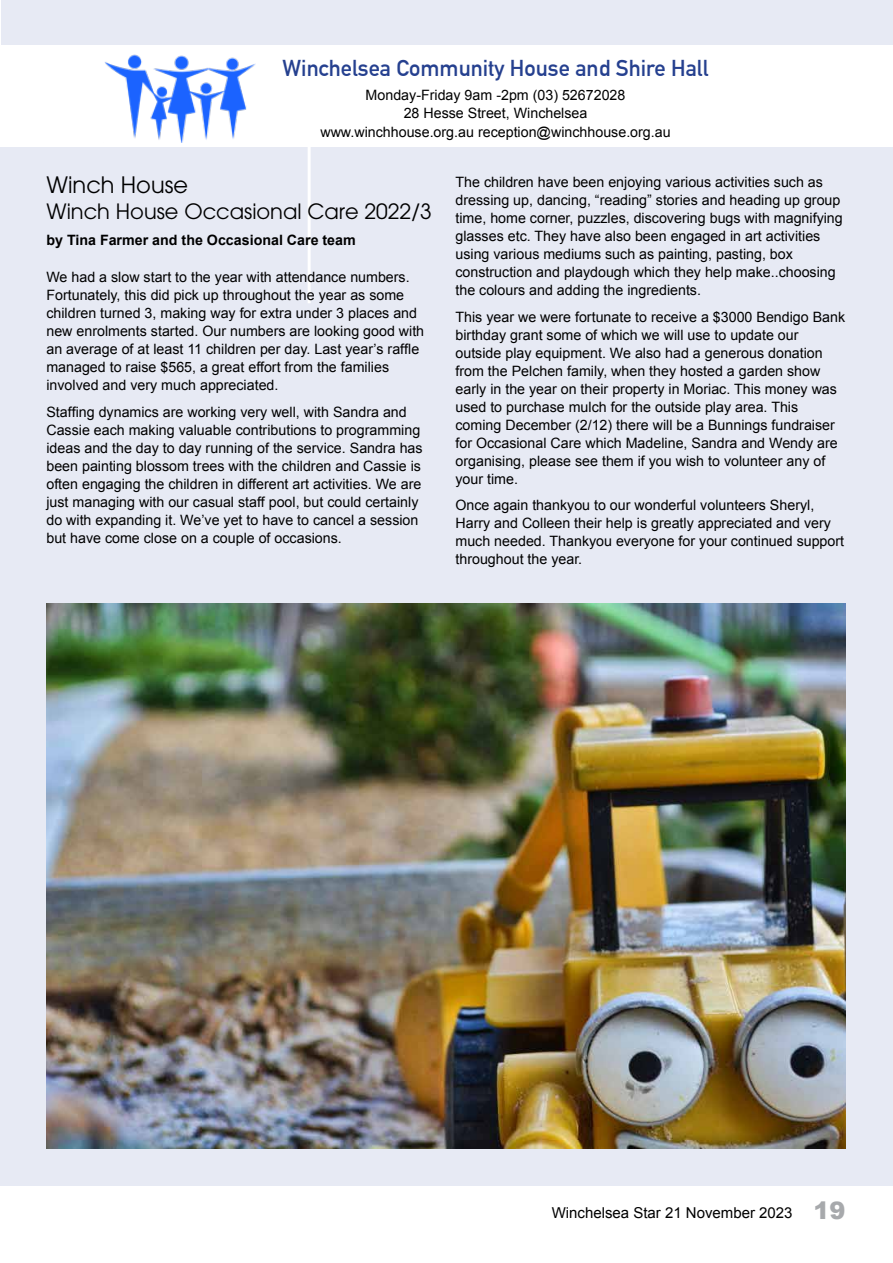
<style>
.page{position:relative;width:893px;height:1263px;background:#fff}
.page>*{position:absolute;margin:0;border:0;box-sizing:border-box;transform-origin:0 0}
.t1{font:700 22.5px "DIN Alternate";color:#25408f}
.t2{font:22.5px "ITC Avant Garde Pro";color:#000}
.t3{font:21px "ITC Avant Garde Pro";color:#000}
.t4{font:15px "Arial";color:#000}
.t5{font:14.25px/18px "Arial";color:#000}
.t6{font:700 14.25px "Arial";color:#000}
.s1{font-weight:900;font-size:24px;color:#a7a9ac}
</style>
<div class="page">
<div style="left:0;top:147px;width:893px;height:1039px;background:#e7eaf4"></div>
<hr style="left:308px;top:97px;width:3px;height:206px;background:#fff">
<div style="left:2px;top:0;width:891px;height:45px;background:#e7eaf4"></div>
<img style="left:104px;top:54px;width:152px;height:88px">
<img style="left:47px;top:604px;width:798px;height:544px">
<h1 class="t1" style="left:283px;top:51px;width:427px">Winchelsea Community House and Shire Hall</h1>
<p class="t5" style="left:320px;top:86px;width:352px;text-align:center">Monday-Friday 9am -2pm (03) 52672028<br>28 Hesse Street, Winchelsea<br>www.winchhouse.org.au reception@winchhouse.org.au</p>
<h1 class="t2" style="left:46px;top:171px;width:143px">Winch House</h1>
<h2 class="t3" style="left:46px;top:198px;width:387px">Winch House Occasional Care 2022/3</h2>
<p class="t6" style="left:46px;top:230px;width:311px">by Tina Farmer and the Occasional Care team</p>
<p class="t5" style="left:46px;top:269px;width:379px">We had a slow start to the year with attendance numbers.<br>Fortunately, this did pick up throughout the year as some children turned 3, making way for extra under 3 places and new enrolments started. Our numbers are looking good with an average of at least 11 children per day. Last year’s raffle managed to raise $565, a great effort from the families involved and very much appreciated.</p>
<p class="t5" style="left:46px;top:403px;width:378px">Staffing dynamics are working very well, with Sandra and Cassie each making valuable contributions to programming ideas and the day to day running of the service. Sandra has been painting blossom trees with the children and Cassie is often engaging the children in different art activities. We are just managing with our casual staff pool, but could certainly do with expanding it. We’ve yet to have to cancel a session but have come close on a couple of occasions.</p>
<p class="t5" style="left:455px;top:173px;width:389px">The children have been enjoying various activities such as dressing up, dancing, “reading” stories and heading up group time, home corner, puzzles, discovering bugs with magnifying glasses etc. They have also been engaged in art activities using various mediums such as painting, pasting, box construction and playdough which they help make..choosing the colours and adding the ingredients.</p>
<p class="t5" style="left:455px;top:308px;width:391px">This year we were fortunate to receive a $3000 Bendigo Bank birthday grant some of which we will use to update our outside play equipment. We also had a generous donation from the Pelchen family, when they hosted a garden show early in the year on their property in Moriac. This money was used to purchase mulch for the outside play area. This coming December (2/12) there will be a Bunnings fundraiser for Occasional Care which Madeline, Sandra and Wendy are organising, please see them if you wish to volunteer any of your time.</p>
<p class="t5" style="left:455px;top:496px;width:390px">Once again thankyou to our wonderful volunteers Sheryl, Harry and Colleen their help is greatly appreciated and very much needed. Thankyou everyone for your continued support throughout the year.</p>
<p class="t4" style="left:552px;top:1203px;width:295px">Winchelsea Star 21 November 2023 <span class="s1">19</span></p>
</div>
